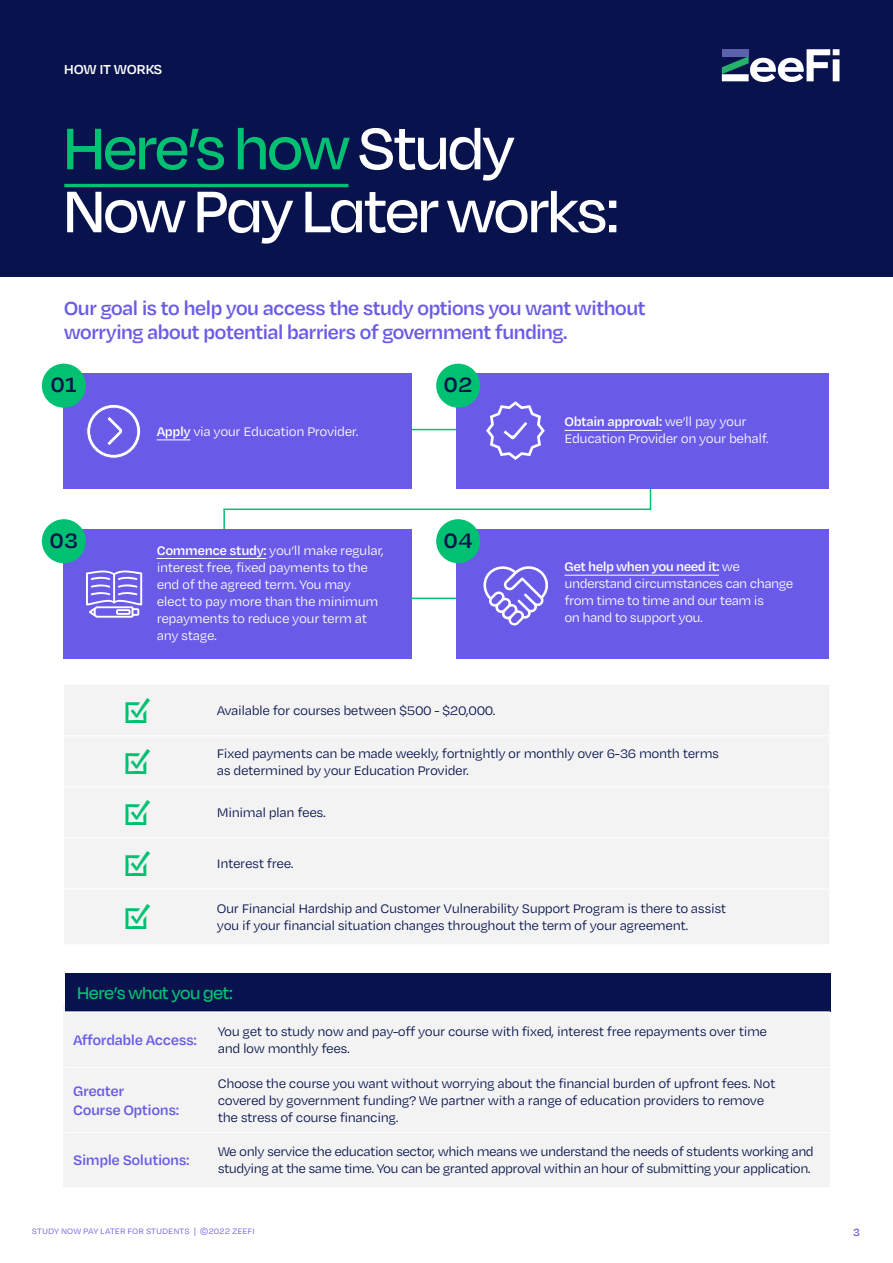
<style>
.page{position:relative;width:893px;height:1263px;background:#fff}
.page>*{position:absolute;margin:0;border:0;box-sizing:border-box;transform-origin:0 0}
.t1{font:500 67.5px "Degular Display";color:#fff}
.t2{font:500 67.5px "Degular Display";color:#00c072}
.Sub_Heading_LV1{font:600 37.5px "Degular Text";color:#00c072}
.t3{font:600 24px "Degular Text";color:#08134d}
.Introduction_Paragra{font:600 21.75px/24px "Degular Text";letter-spacing:-.045em;color:#695be7}
.Major_Heading___L2{font:500 19.5px "Degular Display";letter-spacing:.01em;color:#00c072}
.Sub_Heading_LV2{font:600 15.75px/18.9px "Degular Text";letter-spacing:-.03em;color:#695be7}
.t4{font:600 15px "Degular Text";letter-spacing:-.025em;color:#fff}
.Body_Text{font:14.25px/17.1px "Degular Text";letter-spacing:-.03em;color:#08134d}
.Sub_Heading_LV2-2{font:14.25px/17.1px "Degular Text";letter-spacing:-.03em;color:#fff}
.t5{font:600 12px "Degular Text";color:#695be7}
.t6{font:9px "Degular Text";color:#695be7}
.s1{color:#fff}
.s2{font-weight:600}
</style>
<div class="page">
<div style="left:1px;top:0;width:892px;height:276px;background:#08134d"></div>
<div style="left:64px;top:685px;width:765px;height:259px;background:#f3f3f3"></div>
<hr style="left:64px;top:735px;width:153px;height:1px;background:#fff">
<hr style="left:217px;top:735px;width:612px;height:1px;background:#fff">
<hr style="left:64px;top:786px;width:153px;height:1px;background:#fff">
<hr style="left:217px;top:786px;width:612px;height:1px;background:#fff">
<hr style="left:64px;top:837px;width:153px;height:1px;background:#fff">
<hr style="left:217px;top:837px;width:612px;height:1px;background:#fff">
<hr style="left:64px;top:888px;width:153px;height:1px;background:#fff">
<hr style="left:217px;top:888px;width:612px;height:1px;background:#fff">
<hr style="left:64px;top:184px;width:284px;height:3px;background:#00c072">
<div style="left:64px;top:1004px;width:766px;height:184px;background:#f3f3f3"></div>
<div style="left:65px;top:973px;width:766px;height:38px;background:#08134d"></div>
<hr style="left:65px;top:1067px;width:153px;height:1px;background:#fff">
<hr style="left:218px;top:1067px;width:612px;height:1px;background:#fff">
<hr style="left:65px;top:1132px;width:153px;height:1px;background:#fff">
<hr style="left:218px;top:1132px;width:612px;height:1px;background:#fff">
<hr style="left:65px;top:1187px;width:153px;height:1px;background:#fff">
<hr style="left:218px;top:1187px;width:612px;height:1px;background:#fff">
<hr style="left:65px;top:1011px;width:153px;height:2px;background:#fff">
<hr style="left:218px;top:1011px;width:612px;height:2px;background:#fff">
<svg style="left:650px;top:489px;width:1px;height:19px"></svg>
<hr style="left:223px;top:508px;width:428px;height:2px;background:#00c072">
<hr style="left:223px;top:509px;width:2px;height:28px;background:#00c072">
<hr style="left:367px;top:429px;width:137px;height:1px;background:#00c072">
<div style="left:63px;top:373px;width:349px;height:116px;background:#695be7"></div>
<hr style="left:157px;top:439px;width:33px;height:1px;background:#fff">
<div style="left:42px;top:364px;width:44px;height:44px;background:#00c072;border-radius:50%"></div>
<div style="left:457px;top:373px;width:372px;height:116px;background:#695be7"></div>
<hr style="left:378px;top:598px;width:125px;height:1px;background:#00c072">
<div style="left:63px;top:529px;width:349px;height:129px;background:#695be7"></div>
<hr style="left:157px;top:558px;width:109px;height:1px;background:#fff">
<div style="left:42px;top:519px;width:44px;height:44px;background:#00c072;border-radius:50%"></div>
<div style="left:436px;top:364px;width:44px;height:44px;background:#00c072;border-radius:50%"></div>
<div style="left:457px;top:529px;width:372px;height:129px;background:#695be7"></div>
<div style="left:436px;top:519px;width:44px;height:44px;background:#00c072;border-radius:50%"></div>
<hr style="left:564px;top:430px;width:98px;height:1px;background:#fff">
<hr style="left:564px;top:575px;width:155px;height:1px;background:#fff">
<svg style="left:87px;top:404px;width:53px;height:54px"></svg>
<svg style="left:86px;top:570px;width:56px;height:48px"></svg>
<svg style="left:483px;top:566px;width:65px;height:59px"></svg>
<svg style="left:486px;top:401px;width:59px;height:59px"></svg>
<svg style="left:722px;top:49px;width:117px;height:33px"></svg>
<p class="t4" style="left:64px;top:59px;width:100px">HOW IT WORKS</p>
<p class="t2" style="left:64px;top:110px;width:451px">Here’s how <span class="s1">Study</span></p>
<p class="t1" style="left:64px;top:173px;width:556px">Now Pay Later works:</p>
<p class="Introduction_Paragra" style="left:64px;top:295px;width:584px">Our goal is to help you access the study options you want without worrying about potential barriers of government funding.</p>
<p class="t3" style="left:50px;top:369px;width:28px">01</p>
<p class="t3" style="left:49px;top:524px;width:30px">03</p>
<p class="Sub_Heading_LV2-2" style="left:157px;top:422px;width:203px"><span class="s2">Apply</span> via your Education Provider.</p>
<p class="Sub_Heading_LV2-2" style="left:157px;top:541px;width:229px"><span class="s2">Commence study:</span> you’ll make regular, interest free, fixed payments to the end of the agreed term. You may elect to pay more than the minimum repayments to reduce your term at any stage.</p>
<p class="t3" style="left:444px;top:369px;width:31px">02</p>
<p class="t3" style="left:444px;top:524px;width:31px">04</p>
<p class="Sub_Heading_LV2-2" style="left:564px;top:413px;width:206px"><span class="s2">Obtain approval:</span> we’ll pay your<br>Education Provider on your behalf.</p>
<p class="Sub_Heading_LV2-2" style="left:564px;top:558px;width:230px"><span class="s2">Get help when you need it:</span> we understand circumstances can change from time to time and our team is<br>on hand to support you.</p>
<p class="Sub_Heading_LV1" style="left:119px;top:686px;width:35px">☑</p>
<p class="Body_Text" style="left:217px;top:701px;width:280px">Available for courses between $500 - $20,000.</p>
<p class="Sub_Heading_LV1" style="left:119px;top:737px;width:35px">☑</p>
<p class="Body_Text" style="left:217px;top:744px;width:504px">Fixed payments can be made weekly, fortnightly or monthly over 6-36 month terms as determined by your Education Provider.</p>
<p class="Sub_Heading_LV1" style="left:119px;top:788px;width:35px">☑</p>
<p class="Body_Text" style="left:217px;top:803px;width:110px">Minimal plan fees.</p>
<p class="Sub_Heading_LV1" style="left:119px;top:839px;width:35px">☑</p>
<p class="Body_Text" style="left:217px;top:855px;width:78px">Interest free.</p>
<p class="Sub_Heading_LV1" style="left:119px;top:892px;width:35px">☑</p>
<p class="Body_Text" style="left:217px;top:899px;width:511px">Our Financial Hardship and Customer Vulnerability Support Program is there to assist you if your financial situation changes throughout the term of your agreement.</p>
<p class="Major_Heading___L2" style="left:78px;top:981px;width:157px">Here’s what you get:</p>
<p class="Sub_Heading_LV2" style="left:73px;top:1030px;width:125px">Affordable Access:</p>
<p class="Body_Text" style="left:218px;top:1022px;width:551px">You get to study now and pay-off your course with fixed, interest free repayments over time and low monthly fees.</p>
<p class="Sub_Heading_LV2" style="left:73px;top:1080px;width:108px">Greater<br>Course Options:</p>
<p class="Body_Text" style="left:218px;top:1074px;width:559px">Choose the course you want without worrying about the financial burden of upfront fees. Not covered by government funding? We partner with a range of education providers to remove the stress of course financing.</p>
<p class="Sub_Heading_LV2" style="left:73px;top:1150px;width:118px">Simple Solutions:</p>
<p class="Body_Text" style="left:218px;top:1143px;width:598px">We only service the education sector, which means we understand the needs of students working and studying at the same time. You can be granted approval within an hour of submitting your application.</p>
<p class="t6" style="left:32px;top:1225px;width:224px">STUDY NOW PAY LATER FOR STUDENTS | ©2022 ZEEFI</p>
<p class="t5" style="left:853px;top:1224px;width:9px">3</p>
</div>
